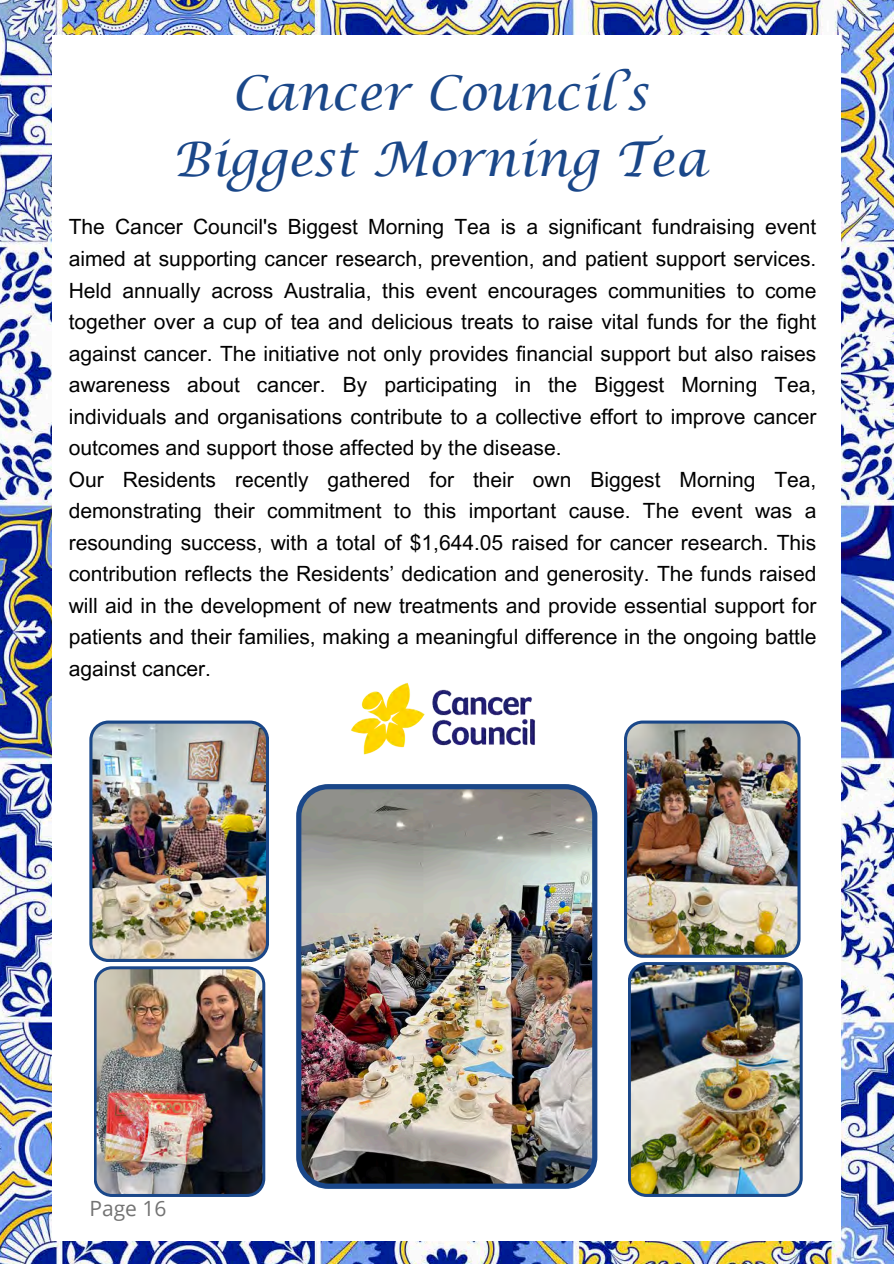
<style>
.page{position:relative;width:894px;height:1264px;background:#fff}
.page>*{position:absolute;margin:0;border:0;box-sizing:border-box;transform-origin:0 0}
.t1{font:48px/66.3px "Lucida Calligraphy";color:#1a4789;text-align:center}
.t2{font:21px/31.5px "Arial MT Pro";color:#000;text-align:justify}
.t3{font:21px "Open Sans";color:#737373}
</style>
<div class="page">
<img style="left:0;top:0;width:893px;height:1263px">
<div style="left:53px;top:36px;width:787px;height:1205px;background:#fff"></div>
<img style="left:351px;top:682px;width:185px;height:73px">
<img style="left:89px;top:720px;width:180px;height:476px">
<img style="left:296px;top:784px;width:301px;height:404px">
<img style="left:624px;top:720px;width:178px;height:476px">
<p class="t1" style="left:172px;top:62px;width:536px">Cancer Council’s<br>Biggest Morning Tea</p>
<p class="t2" style="left:69px;top:214px;width:749px">The Cancer Council's Biggest Morning Tea is a significant fundraising event aimed at supporting cancer research, prevention, and patient support services.<br>Held annually across Australia, this event encourages communities to come together over a cup of tea and delicious treats to raise vital funds for the fight against cancer. The initiative not only provides financial support but also raises awareness about cancer. By participating in the Biggest Morning Tea, individuals and organisations contribute to a collective effort to improve cancer outcomes and support those affected by the disease.</p>
<p class="t2" style="left:69px;top:466px;width:749px">Our Residents recently gathered for their own Biggest Morning Tea, demonstrating their commitment to this important cause. The event was a resounding success, with a total of $1,644.05 raised for cancer research. This contribution reflects the Residents’ dedication and generosity. The funds raised will aid in the development of new treatments and provide essential support for patients and their families, making a meaningful difference in the ongoing battle against cancer.</p>
<p class="t3" style="left:89px;top:1193px;width:78px">Page 16</p>
</div>
